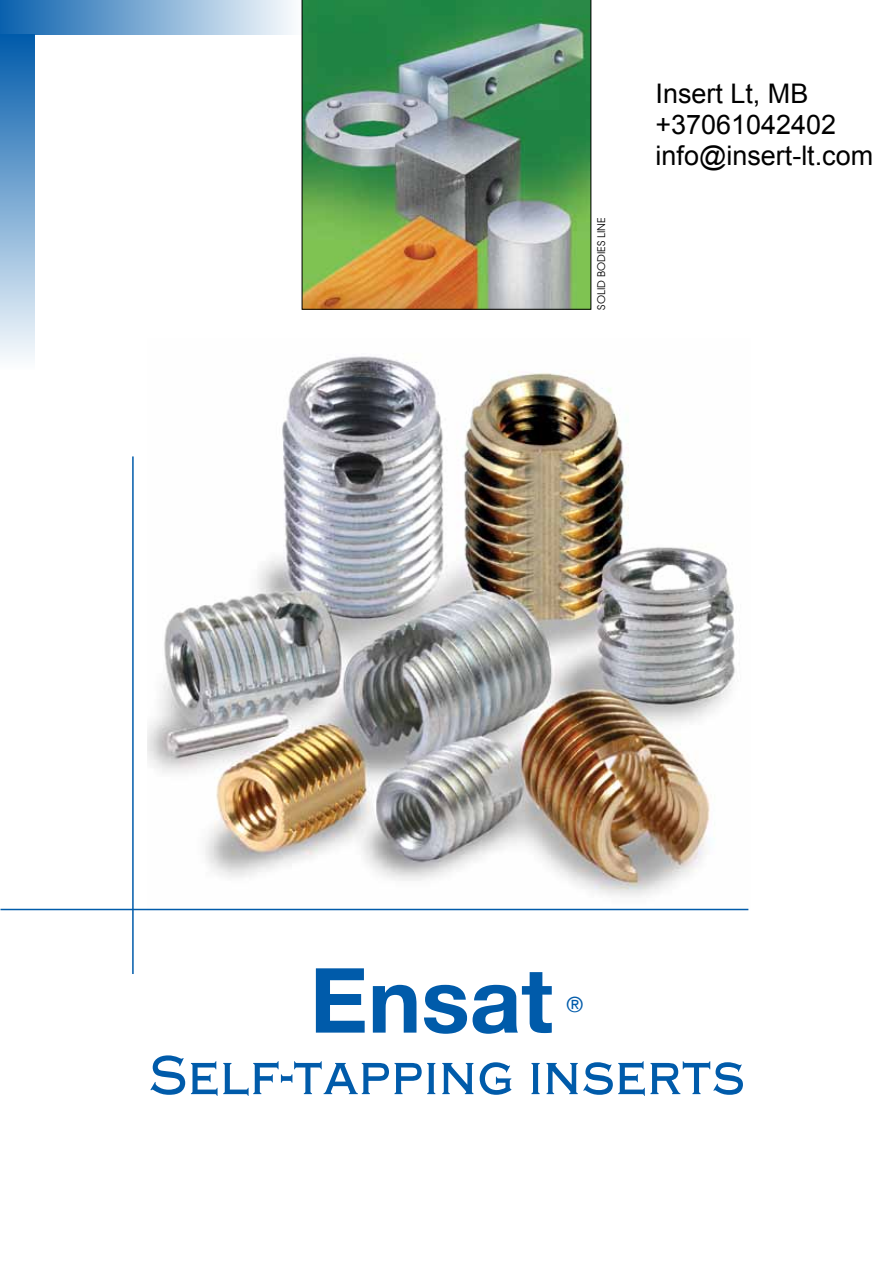
<style>
.page{position:relative;width:893px;height:1263px;background:#fff}
.page>*{position:absolute;margin:0;border:0;box-sizing:border-box;transform-origin:0 0}
.t1{font:700 90px "Helvetica Neue";color:#005baa}
.t2{font:500 57px "Copperplate T";letter-spacing:.025em;color:#005baa;scale:.9 1}
.t3{font:27px/31px "Arial";color:#000}
.t4{font:21px "Helvetica Neue";color:#005baa}
.t5{font:10.5px "Avant Garde";color:#000}
</style>
<div class="page">
<img style="left:147px;top:356px;width:602px;height:554px">
<div style="left:0;top:0;width:302px;height:34px;background:linear-gradient(to right,#0a61ae,#fbfdfe)"></div>
<div style="left:0;top:34px;width:34px;height:336px;background:linear-gradient(to bottom,#005aaa,#fcfdfe)"></div>
<img style="left:302px;top:0;width:289px;height:309px">
<hr style="left:0;top:909px;width:748px;height:1px;background:#005baa">
<hr style="left:132px;top:456px;width:2px;height:518px;background:#005baa">
<p class="t5" style="left:595px;top:310px;width:94px;rotate:-90deg">SOLID BODIES LINE</p>
<p class="t3" style="left:656px;top:79px;width:219px">Insert Lt, MB +37061042402 info@insert-lt.com</p>
<h1 class="t1" style="left:310px;top:945px;width:245px">Ensat</h1>
<p class="t4" style="left:566px;top:992px;width:18px">®</p>
<h2 class="t2" style="left:149px;top:1044px;width:663px">Self-tapping inserts</h2>
</div>
